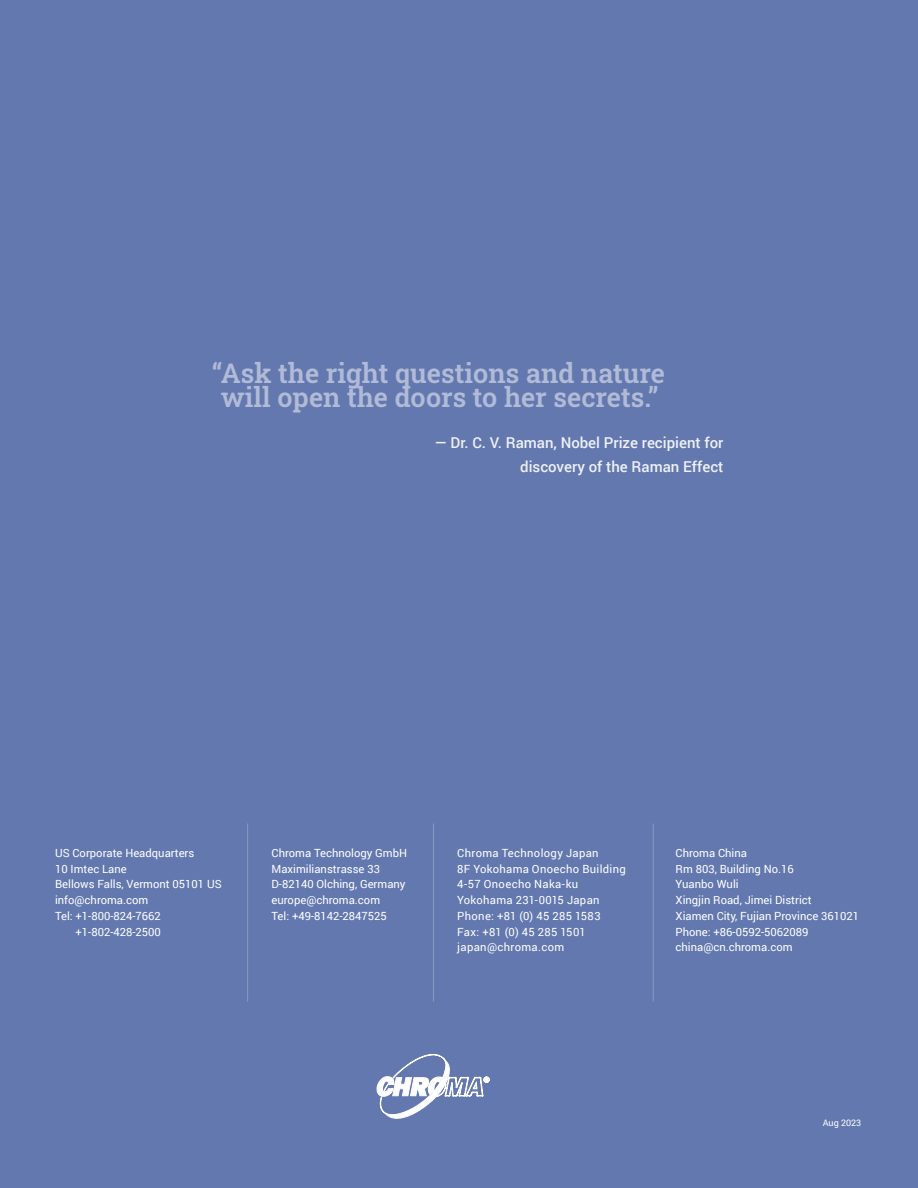
<style>
.page{position:relative;width:918px;height:1188px;background:#6378af}
.page>*{position:absolute;margin:0;border:0;box-sizing:border-box;transform-origin:0 0}
.t1{font:600 27px/24px "Roboto Slab";color:#b1bbd7;text-align:center}
.t2{font:500 15px/24px "Roboto";color:#eff1f7;text-align:right}
.AST_-_Body_Line_Item{font:11.25px/15.8px "Roboto";color:#fff;text-align:right}
.AST_-_Body_Line_Item-2{font:11.25px/15.8px "Roboto";letter-spacing:.03em;color:#fff}
.AST_-_Address_Block{font:11.25px "Roboto";color:#fff}
.AST_-_Body_Line_Item-3{font:11.25px "Roboto";letter-spacing:.025em;color:#fff}
.AST_-_Address_Block-2{font:9px "Roboto";color:#fff}
</style>
<div class="page">
<svg style="left:376px;top:1053px;width:113px;height:66px"></svg>
<hr style="left:247px;top:824px;width:1px;height:178px;background:#b1bbd7">
<hr style="left:433px;top:824px;width:1px;height:178px;background:#b1bbd7">
<hr style="left:653px;top:824px;width:1px;height:178px;background:#b1bbd7">
<p class="t1" style="left:212px;top:360px;width:455px">“Ask the right questions and nature will open the doors to her secrets.”</p>
<p class="t2" style="left:435px;top:431px;width:290px">— Dr. C. V. Raman, Nobel Prize recipient for discovery of the Raman Effect</p>
<p class="AST_-_Body_Line_Item" style="left:55px;top:844px;width:141px">US Corporate Headquarters</p>
<p class="AST_-_Body_Line_Item" style="left:55px;top:860px;width:73px">10 Imtec Lane</p>
<p class="AST_-_Address_Block" style="left:55px;top:876px;width:168px">Bellows Falls, Vermont 05101 US</p>
<p class="AST_-_Body_Line_Item" style="left:55px;top:892px;width:95px">info@chroma.com</p>
<p class="AST_-_Body_Line_Item" style="left:55px;top:907px;width:107px">Tel: +1-800-824-7662 +1-802-428-2500</p>
<p class="AST_-_Body_Line_Item" style="left:272px;top:844px;width:137px">Chroma Technology GmbH</p>
<p class="AST_-_Body_Line_Item" style="left:272px;top:860px;width:110px">Maximilianstrasse 33</p>
<p class="AST_-_Address_Block" style="left:272px;top:876px;width:136px">D-82140 Olching, Germany</p>
<p class="AST_-_Body_Line_Item" style="left:272px;top:892px;width:110px">europe@chroma.com</p>
<p class="AST_-_Body_Line_Item" style="left:272px;top:907px;width:117px">Tel: +49-8142-2847525</p>
<p class="AST_-_Body_Line_Item-2" style="left:457px;top:844px;width:143px">Chroma Technology Japan</p>
<p class="AST_-_Body_Line_Item-2" style="left:457px;top:860px;width:170px">8F Yokohama Onoecho Building</p>
<p class="AST_-_Body_Line_Item-2" style="left:457px;top:876px;width:145px">4-57 Onoecho Naka-ku<br>Yokohama 231-0015 Japan<br>Phone: +81 (0) 45 285 1583</p>
<p class="AST_-_Body_Line_Item-3" style="left:457px;top:924px;width:130px">Fax: +81 (0) 45 285 1501</p>
<p class="AST_-_Body_Line_Item-2" style="left:457px;top:939px;width:109px">japan@chroma.com</p>
<p class="AST_-_Body_Line_Item" style="left:676px;top:844px;width:73px">Chroma China</p>
<p class="AST_-_Body_Line_Item" style="left:676px;top:860px;width:120px">Rm 803, Building No.16</p>
<p class="AST_-_Body_Line_Item" style="left:676px;top:876px;width:65px">Yuanbo Wuli</p>
<p class="AST_-_Body_Line_Item" style="left:676px;top:892px;width:138px">Xingjin Road, Jimei District</p>
<p class="AST_-_Body_Line_Item" style="left:676px;top:907px;width:185px;text-align:left">Xiamen City, Fujian Province 361021<br>Phone: +86-0592-5062089</p>
<p class="AST_-_Body_Line_Item" style="left:676px;top:939px;width:118px">china@cn.chroma.com</p>
<p class="AST_-_Address_Block-2" style="left:823px;top:1117px;width:40px">Aug 2023</p>
</div>
